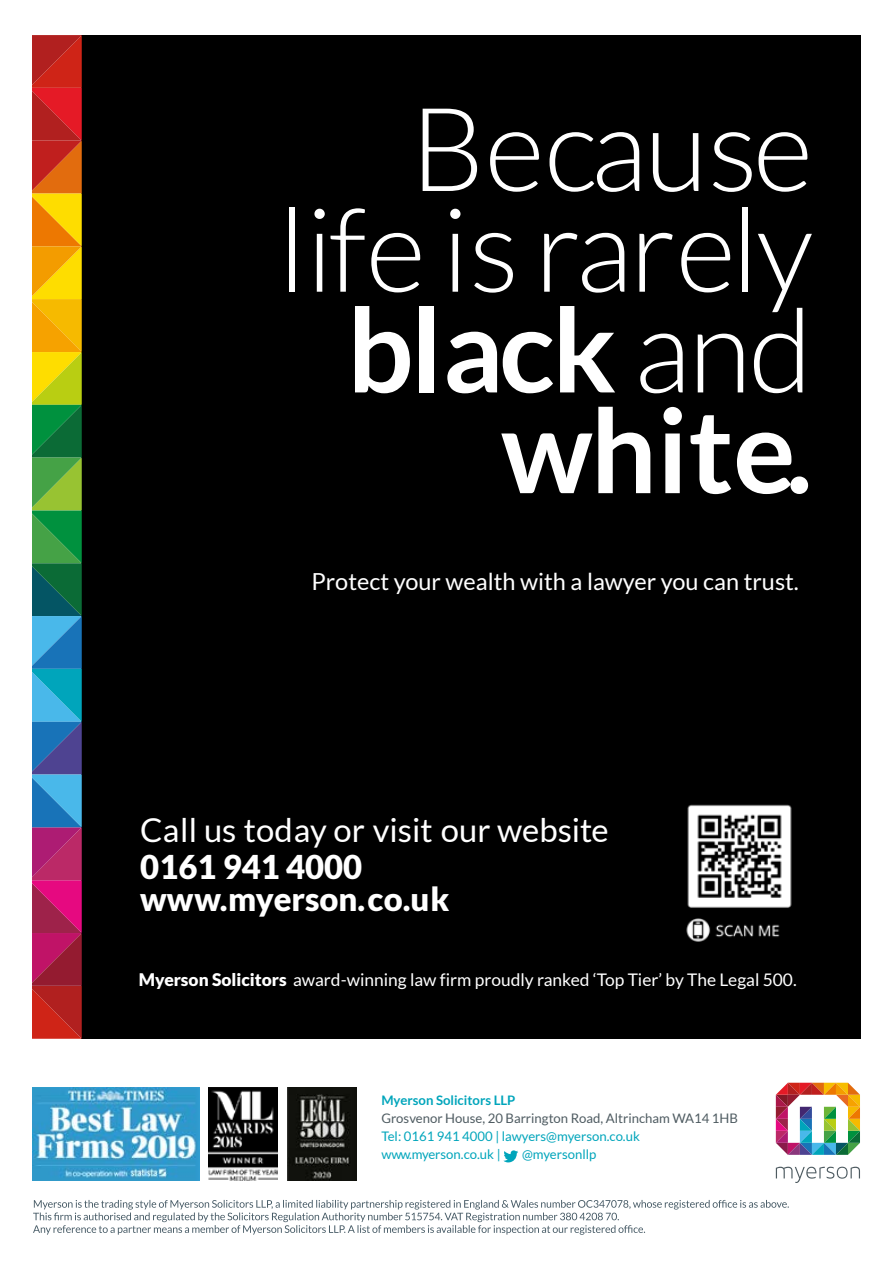
<style>
.page{position:relative;width:893px;height:1263px;background:#fff}
.page>*{position:absolute;margin:0;border:0;box-sizing:border-box;transform-origin:0 0}
.t1{font:300 116.25px/100.6px "Lato";letter-spacing:-.02em;color:#fff;text-align:right}
.t2{font:32.85px "Lato";color:#fff}
.t3{font:900 32.85px/32px "Lato";color:#fff}
.t4{font:23.55px "Lato";color:#fff}
.t5{font:17.4px "Lato";color:#fff}
.t6{font:13.2px/18.1px "Lato";color:#00a5bb}
.t7{font:13.2px "Lato";color:#4e5b61}
.t8{font:700 13.2px "Lato";color:#00a5bb}
.t9{font:13.05px "Lato";color:#00a5bb}
.s1{font-weight:700}
.s2{font-weight:900}
</style>
<div class="page">
<div style="left:82px;top:35px;width:778px;height:1004px;background:#000"></div>
<svg style="left:33px;top:35px;width:49px;height:1004px;background:#8b714d"></svg>
<svg style="left:33px;top:1200px;width:756px;height:35px"></svg>
<img style="left:33px;top:1087px;width:166px;height:94px">
<img style="left:209px;top:1087px;width:69px;height:94px">
<img style="left:287px;top:1087px;width:70px;height:94px">
<svg style="left:503px;top:1150px;width:15px;height:12px"></svg>
<svg style="left:776px;top:1083px;width:84px;height:72px"></svg>
<svg style="left:776px;top:1167px;width:84px;height:16px"></svg>
<img style="left:686px;top:804px;width:106px;height:138px">
<h1 class="t1" style="left:278px;top:99px;width:536px">Because life is rarely <span class="s1">black</span> and <span class="s1">white.</span></h1>
<h3 class="t4" style="left:311px;top:569px;width:489px">Protect your wealth with a lawyer you can trust.</h3>
<h2 class="t2" style="left:140px;top:812px;width:470px">Call us today or visit our website</h2>
<h2 class="t3" style="left:140px;top:850px;width:311px">0161 941 4000 www.myerson.co.uk</h2>
<p class="t5" style="left:139px;top:970px;width:659px"><span class="s2">Myerson Solicitors</span> award-winning law firm proudly ranked ‘Top Tier’ by The Legal 500.</p>
<p class="t8" style="left:381px;top:1092px;width:136px">Myerson Solicitors LLP</p>
<p class="t7" style="left:381px;top:1110px;width:358px">Grosvenor House, 20 Barrington Road, Altrincham WA14 1HB</p>
<p class="t6" style="left:381px;top:1127px;width:260px">Tel: 0161 941 4000 | lawyers@myerson.co.uk www.myerson.co.uk |</p>
<p class="t9" style="left:522px;top:1147px;width:76px">@myersonllp</p>
</div>
